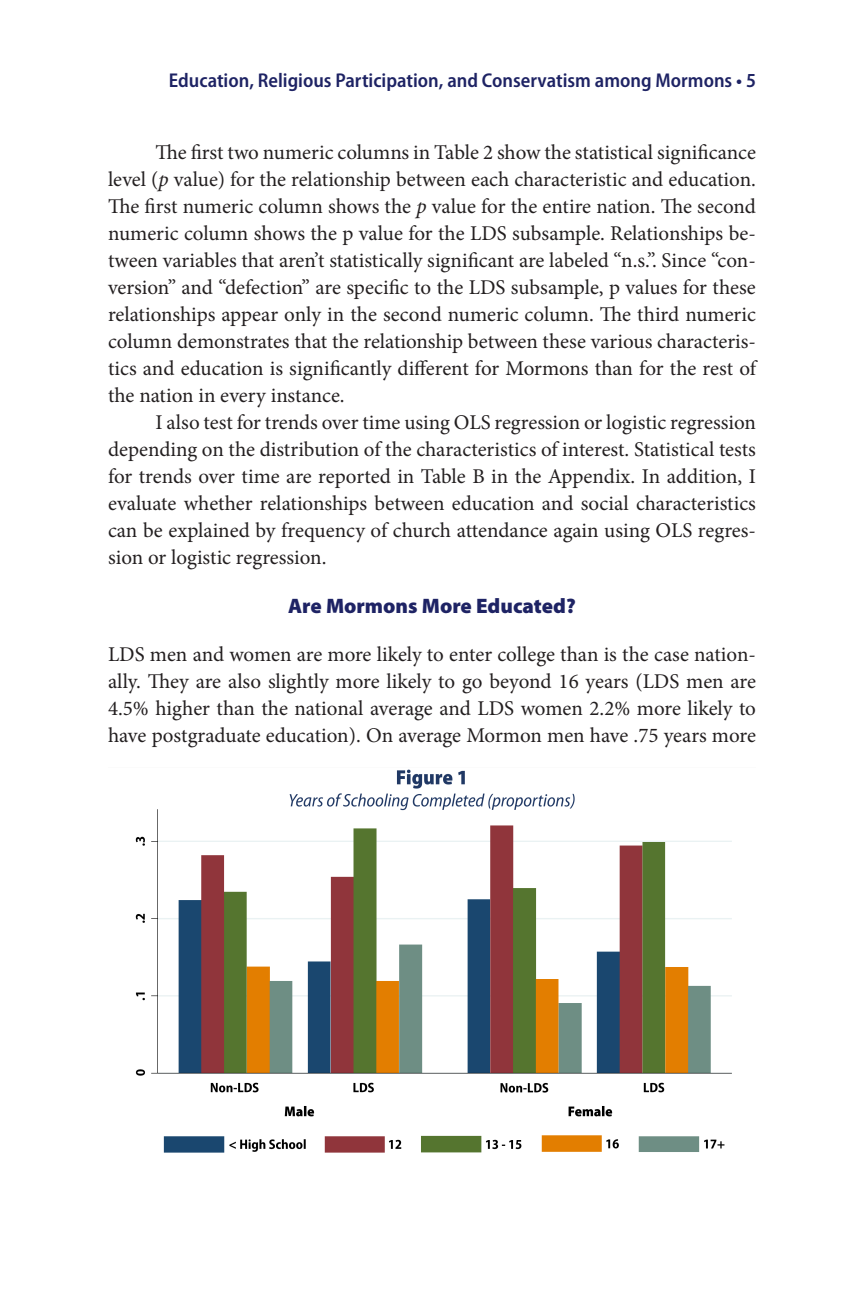
<style>
.page{position:relative;width:864px;height:1296px;background:#fff}
.page>*{position:absolute;margin:0;border:0;box-sizing:border-box;transform-origin:0 0}
.Body_text{font:21px/27px "Minion Pro";letter-spacing:-.005em;color:#231f20;text-align:justify}
.Body_text_no_indent{font:21px/27px "Minion Pro";letter-spacing:-.005em;color:#231f20;text-align:justify}
.Heading_Level_1{font:900 21px "Myriad Pro";color:#1e2364}
.t1{font:600 semi-condensed 20px "Myriad Pro";color:#1e2364}
.s1{font-style:italic}
</style>
<div class="page">
<img style="left:135px;top:769px;width:597px;height:384px">
<p class="t1" style="left:169px;top:68px;width:589px">Education, Religious Participation, and Conservatism among Mormons • 5</p>
<p class="Body_text" style="left:108px;top:139px;width:650px;text-indent:48px">The first two numeric columns in Table 2 show the statistical significance level (<span class="s1">p</span> value) for the relationship between each characteristic and education.<br>The first numeric column shows the <span class="s1">p</span> value for the entire nation. The second numeric column shows the p value for the LDS subsample. Relationships be&shy;tween variables that aren’t statistically significant are labeled “n.s.”. Since “con&shy;version” and “defection” are specific to the LDS subsample, p values for these relationships appear only in the second numeric column. The third numeric column demonstrates that the relationship between these various characteris&shy;tics and education is significantly different for Mormons than for the rest of the nation in every instance.</p>
<p class="Body_text" style="left:108px;top:409px;width:650px;text-indent:48px">I also test for trends over time using OLS regression or logistic regression depending on the distribution of the characteristics of interest. Statistical tests for trends over time are reported in Table B in the Appendix. In addition, I evaluate whether relationships between education and social characteristics can be explained by frequency of church attendance again using OLS regres&shy;sion or logistic regression.</p>
<p class="Heading_Level_1" style="left:288px;top:592px;width:289px">Are Mormons More Educated?</p>
<p class="Body_text_no_indent" style="left:108px;top:641px;width:650px">LDS men and women are more likely to enter college than is the case nation&shy;ally. They are also slightly more likely to go beyond 16 years (LDS men are 4.5% higher than the national average and LDS women 2.2% more likely to have postgraduate education). On average Mormon men have .75 years more</p>
</div>
